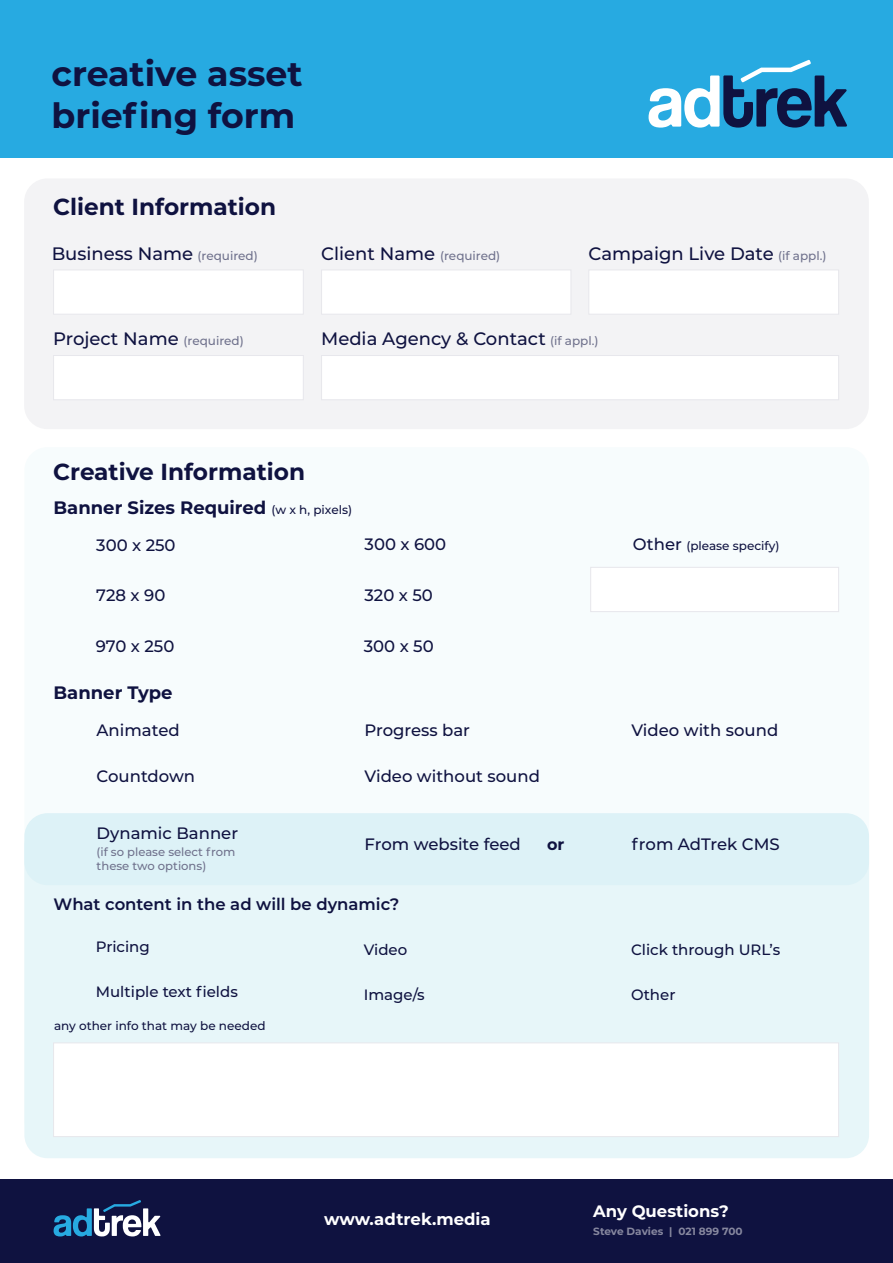
<style>
.page{position:relative;width:893px;height:1263px;background:#fff}
.page>*{position:absolute;margin:0;border:0;box-sizing:border-box;transform-origin:0 0}
.t1{font:700 34.8px/41.7px "Montserrat";color:#0f1240}
.t2{font:700 23.25px "Montserrat";color:#0f1240}
.t3{font:500 18px "Montserrat";color:#0f1240}
.t4{font:700 18px "Montserrat";color:#0f1240}
.t5{font:500 16.5px "Montserrat";color:#0f1240}
.t6{font:600 16.5px "Montserrat";color:#0f1240}
.t7{font:700 16.5px "Montserrat";color:#fff}
.t8{font:700 15.9px "Montserrat";color:#0f1240}
.t9{font:500 15px "Montserrat";color:#0f1240}
.t10{font:500 12px "Montserrat";color:#0f1240}
.t11{font:500 11.55px/14px "Montserrat";color:#6f718c}
.t12{font:700 10.5px "Montserrat";color:#87889f}
.s1{font-size:12px;color:#6f718c}
.s2{font-weight:500;font-size:12px}
.s3{font-size:16.5px}
</style>
<div class="page">
<div style="left:24px;top:447px;width:845px;height:696px;background:#f7fcfd;border-radius:23px"></div>
<div style="left:24px;top:823px;width:845px;height:335px;background:#e7f6f9;border-radius:23px"></div>
<div style="left:0;top:0;width:893px;height:158px;background:#27aae1"></div>
<div style="left:24px;top:813px;width:845px;height:72px;background:#ddf2f7;border-radius:23px"></div>
<div style="left:0;top:1179px;width:893px;height:84px;background:#0f1240"></div>
<div style="left:24px;top:178px;width:845px;height:251px;background:#f3f3f5;border-radius:23px"></div>
<div style="left:53px;top:1042px;width:786px;height:95px;background:#fff;border:1px solid #e7e7ec"></div>
<svg style="left:649px;top:60px;width:198px;height:68px"></svg>
<div style="left:53px;top:270px;width:251px;height:45px;background:#fff;border:1px solid #e7e7ec"></div>
<div style="left:53px;top:355px;width:251px;height:45px;background:#fff;border:1px solid #e7e7ec"></div>
<div style="left:321px;top:270px;width:250px;height:45px;background:#fff;border:1px solid #e7e7ec"></div>
<div style="left:321px;top:355px;width:518px;height:45px;background:#fff;border:1px solid #e7e7ec"></div>
<div style="left:588px;top:270px;width:251px;height:45px;background:#fff;border:1px solid #e7e7ec"></div>
<svg style="left:54px;top:1200px;width:107px;height:36px"></svg>
<div style="left:590px;top:567px;width:249px;height:45px;background:#fff;border:1px solid #e7e7ec"></div>
<h1 class="t1" style="left:52px;top:51px;width:253px">creative asset briefing form</h1>
<h2 class="t2" style="left:53px;top:190px;width:224px">Client Information</h2>
<p class="t3" style="left:52px;top:241px;width:208px">Business Name <span class="s1">(required)</span></p>
<p class="t3" style="left:53px;top:326px;width:192px">Project Name <span class="s1">(required)</span></p>
<p class="t3" style="left:321px;top:241px;width:181px">Client Name <span class="s1">(required)</span></p>
<p class="t3" style="left:588px;top:241px;width:240px">Campaign Live Date <span class="s1">(if appl.)</span></p>
<p class="t3" style="left:321px;top:326px;width:279px">Media Agency &amp; Contact <span class="s1">(if appl.)</span></p>
<h2 class="t2" style="left:53px;top:455px;width:253px">Creative Information</h2>
<p class="t4" style="left:53px;top:495px;width:300px">Banner Sizes Required <span class="s2">(w x h, pixels)</span></p>
<p class="t5" style="left:96px;top:533px;width:81px">300 x 250</p>
<p class="t5" style="left:365px;top:533px;width:83px">300 x 600</p>
<p class="t5" style="left:96px;top:584px;width:71px">728 x 90</p>
<p class="t5" style="left:365px;top:584px;width:70px">320 x 50</p>
<p class="t5" style="left:96px;top:634px;width:80px">970 x 250</p>
<p class="t5" style="left:364px;top:634px;width:71px">300 x 50</p>
<p class="t4" style="left:53px;top:680px;width:121px">Banner Type</p>
<p class="t5" style="left:97px;top:718px;width:85px">Animated</p>
<p class="t5" style="left:97px;top:765px;width:100px">Countdown</p>
<p class="t5" style="left:365px;top:718px;width:107px">Progress bar</p>
<p class="t5" style="left:365px;top:765px;width:177px">Video without sound</p>
<p class="t10" style="left:633px;top:538px;width:148px"><span class="s3">Other</span> (please specify)</p>
<p class="t5" style="left:631px;top:718px;width:148px">Video with sound</p>
<p class="t5" style="left:97px;top:822px;width:143px">Dynamic Banner</p>
<p class="t5" style="left:365px;top:833px;width:158px">From website feed</p>
<p class="t8" style="left:547px;top:832px;width:19px">or</p>
<p class="t5" style="left:632px;top:833px;width:149px">from AdTrek CMS</p>
<p class="t11" style="left:97px;top:844px;width:140px">(if so please select from these two options)</p>
<p class="t6" style="left:53px;top:892px;width:348px">What content in the ad will be dynamic?</p>
<p class="t9" style="left:96px;top:936px;width:56px">Pricing</p>
<p class="t9" style="left:96px;top:981px;width:144px">Multiple text fields</p>
<p class="t9" style="left:364px;top:984px;width:62px">Image/s</p>
<p class="t9" style="left:364px;top:939px;width:45px">Video</p>
<p class="t9" style="left:631px;top:939px;width:151px">Click through URL’s</p>
<p class="t9" style="left:631px;top:984px;width:46px">Other</p>
<p class="t10" style="left:54px;top:1017px;width:213px">any other info that may be needed</p>
<p class="t7" style="left:324px;top:1207px;width:168px">www.adtrek.media</p>
<p class="t7" style="left:593px;top:1200px;width:137px">Any Questions?</p>
<p class="t12" style="left:593px;top:1224px;width:151px">Steve Davies | 021 899 700</p>
</div>
